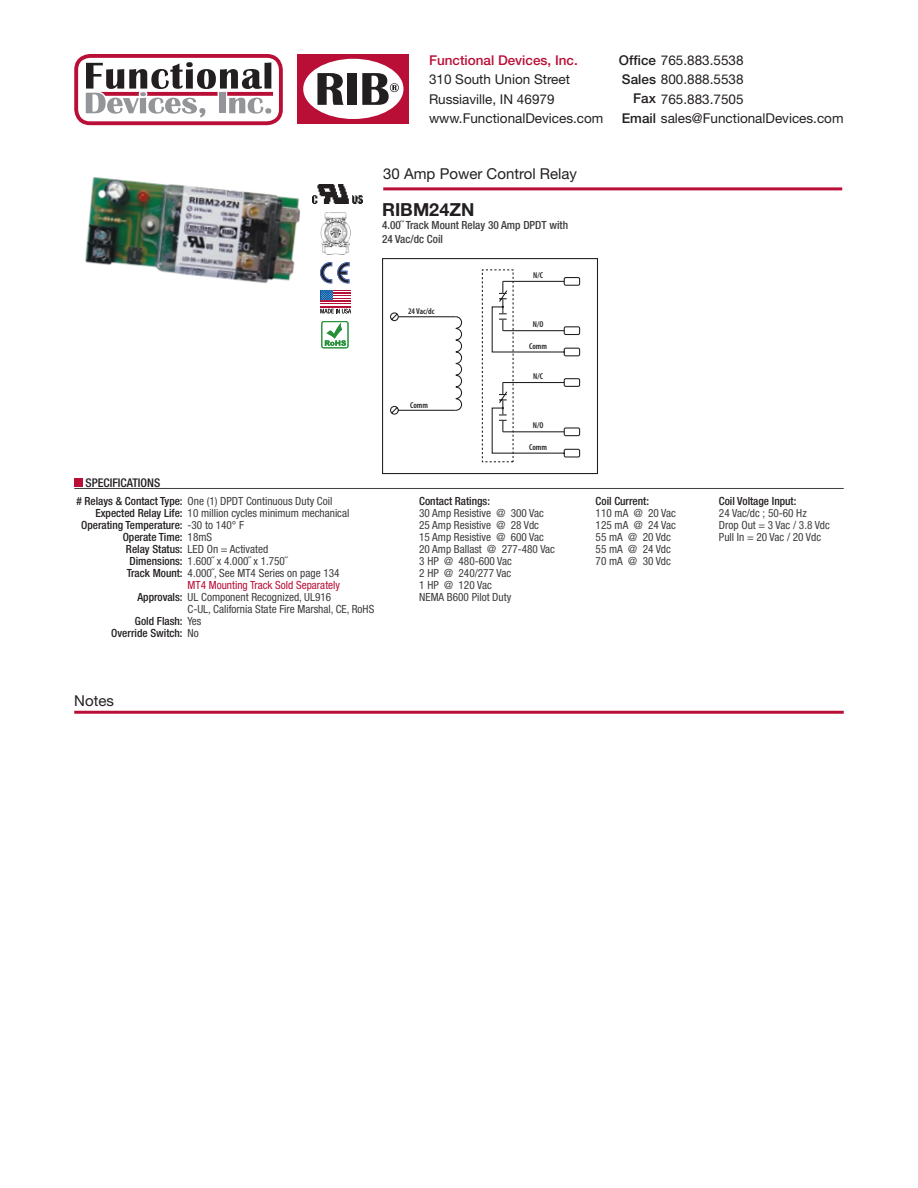
<style>
.page{position:relative;width:918px;height:1188px;background:#fff}
.page>*{position:absolute;margin:0;border:0;box-sizing:border-box;transform-origin:0 0}
.t1{font:700 18px "Helvetica Neue";color:#231f20}
.t2{font:15px "Helvetica Neue";color:#231f20}
.t3{font:13.5px/19.5px "Helvetica Neue";color:#231f20}
.t4{font:500 13.5px "Helvetica Neue";color:#b90f36}
.t5{font:500 condensed 12px "Helvetica Neue";color:#231f20}
.t6{font:condensed 11.25px/12px "Helvetica Neue";color:#3e3e3f}
.t7{font:500 condensed 11.25px "Helvetica Neue";color:#231f20}
.t8{font:500 condensed 11.25px/13.5px "Helvetica Neue";color:#3e3e3f}
.t9{font:condensed 11.25px "Helvetica Neue";color:#b90f36}
.t10{font:600 condensed 8.55px "Myriad Pro";color:#231f20}
.s1{font-weight:500}
.s2{font-weight:500;color:#231f20}
.s3{font-weight:400;color:#3e3e3f}
</style>
<div class="page">
<hr style="left:74px;top:711px;width:770px;height:3px;background:#b90f36">
<svg style="left:74px;top:54px;width:209px;height:71px"></svg>
<div style="left:298px;top:54px;width:111px;height:70px;background:#b90f36"></div>
<div style="left:303px;top:59px;width:101px;height:60px;background:#fff;border-radius:50%"></div>
<svg style="left:317px;top:73px;width:27px;height:32px"></svg>
<div style="left:348px;top:73px;width:9px;height:32px;background:#231f20"></div>
<svg style="left:362px;top:73px;width:37px;height:32px"></svg>
<svg style="left:382px;top:258px;width:216px;height:216px"></svg>
<svg style="left:389px;top:312px;width:74px;height:103px"></svg>
<svg style="left:491px;top:276px;width:90px;height:81px"></svg>
<svg style="left:491px;top:378px;width:90px;height:80px"></svg>
<hr style="left:383px;top:187px;width:459px;height:3px;background:#b90f36">
<div style="left:75px;top:478px;width:8px;height:9px;background:#b90f36"></div>
<hr style="left:74px;top:488px;width:770px;height:1px;background:#3e3e3f">
<img style="left:85px;top:177px;width:215px;height:107px">
<img style="left:320px;top:212px;width:30px;height:43px">
<svg style="left:338px;top:263px;width:11px;height:20px"></svg>
<svg style="left:321px;top:263px;width:11px;height:20px"></svg>
<hr style="left:320px;top:301px;width:31px;height:1px;background:#b90f36">
<hr style="left:320px;top:303px;width:31px;height:2px;background:#b90f36">
<hr style="left:320px;top:306px;width:31px;height:1px;background:#b90f36">
<svg style="left:320px;top:309px;width:31px;height:4px"></svg>
<svg style="left:321px;top:290px;width:30px;height:11px"></svg>
<svg style="left:325px;top:323px;width:21px;height:23px"></svg>
<div style="left:321px;top:321px;width:27px;height:27px;border:1px solid #269039;border-radius:2px"></div>
<img style="left:312px;top:185px;width:50px;height:19px">
<p class="t4" style="left:429px;top:52px;width:150px">Functional Devices, Inc.</p>
<p class="t3" style="left:429px;top:69px;width:176px">310 South Union Street<br>Russiaville, IN 46979 www.FunctionalDevices.com</p>
<p class="t3" style="left:619px;top:50px;width:126px"><span class="s1">Office</span> 765.883.5538</p>
<p class="t3" style="left:622px;top:69px;width:123px"><span class="s1">Sales</span> 800.888.5538</p>
<p class="t3" style="left:633px;top:89px;width:112px"><span class="s1">Fax</span> 765.883.7505</p>
<p class="t3" style="left:622px;top:108px;width:223px"><span class="s1">Email</span> sales@FunctionalDevices.com</p>
<h2 class="t2" style="left:383px;top:165px;width:195px">30 Amp Power Control Relay</h2>
<h1 class="t1" style="left:382px;top:198px;width:94px">RIBM24ZN</h1>
<p class="t8" style="left:382px;top:218px;width:188px">4.00˝ Track Mount Relay 30 Amp DPDT with<br>24 Vac/dc Coil</p>
<p class="t5" style="left:86px;top:475px;width:76px">SPECIFICATIONS</p>
<p class="t6" style="left:76px;top:495px;width:257px"><span class="s2"># Relays &amp; Contact Type:</span> One (1) DPDT Continuous Duty Coil</p>
<p class="t6" style="left:95px;top:507px;width:255px"><span class="s2">Expected Relay Life:</span> 10 million cycles minimum mechanical</p>
<p class="t7" style="left:81px;top:518px;width:164px">Operating Temperature: <span class="s3">-30 to 140° F</span></p>
<p class="t7" style="left:123px;top:530px;width:91px">Operate Time: <span class="s3">18mS</span></p>
<p class="t6" style="left:126px;top:543px;width:144px"><span class="s2">Relay Status:</span> LED On = Activated</p>
<p class="t6" style="left:130px;top:555px;width:159px"><span class="s2">Dimensions:</span> 1.600˝ x 4.000˝ x 1.750˝</p>
<p class="t6" style="left:127px;top:567px;width:214px"><span class="s2">Track Mount:</span> 4.000˝, See MT4 Series on page 134</p>
<p class="t6" style="left:135px;top:585px;width:198px;line-height:23.9px"><span class="s2">Approvals:</span> UL Component Recognized, UL916<br><span class="s2">Gold Flash:</span> Yes</p>
<p class="t7" style="left:111px;top:626px;width:89px">Override Switch: <span class="s3">No</span></p>
<p class="t9" style="left:188px;top:579px;width:154px">MT4 Mounting Track Sold Separately</p>
<p class="t6" style="left:188px;top:603px;width:188px">C-UL, California State Fire Marshal, CE, RoHS</p>
<p class="t10" style="left:408px;top:306px;width:28px">24 Vac/dc</p>
<p class="t10" style="left:410px;top:400px;width:19px">Comm</p>
<p class="t10" style="left:533px;top:271px;width:11px">N/C</p>
<p class="t10" style="left:533px;top:320px;width:12px">N/O</p>
<p class="t10" style="left:529px;top:341px;width:19px">Comm</p>
<p class="t10" style="left:533px;top:372px;width:11px">N/C</p>
<p class="t10" style="left:533px;top:421px;width:12px">N/O</p>
<p class="t10" style="left:529px;top:442px;width:19px">Comm</p>
<p class="t7" style="left:419px;top:494px;width:72px">Contact Ratings:</p>
<p class="t6" style="left:419px;top:507px;width:137px">30 Amp Resistive @ 300 Vac<br>25 Amp Resistive @ 28 Vdc<br>15 Amp Resistive @ 600 Vac<br>20 Amp Ballast @ 277-480 Vac<br>3 HP @ 480-600 Vac<br>2 HP @ 240/277 Vac<br>1 HP @ 120 Vac<br>NEMA B600 Pilot Duty</p>
<p class="t7" style="left:596px;top:494px;width:55px">Coil Current:</p>
<p class="t6" style="left:596px;top:507px;width:82px">110 mA @ 20 Vac<br>125 mA @ 24 Vac<br>55 mA @ 20 Vdc<br>55 mA @ 24 Vdc<br>70 mA @ 30 Vdc</p>
<p class="t7" style="left:719px;top:494px;width:79px">Coil Voltage Input:</p>
<p class="t6" style="left:719px;top:507px;width:112px">24 Vac/dc ; 50-60 Hz<br>Drop Out = 3 Vac / 3.8 Vdc<br>Pull In = 20 Vac / 20 Vdc</p>
<h2 class="t2" style="left:74px;top:691px;width:41px">Notes</h2>
</div>
